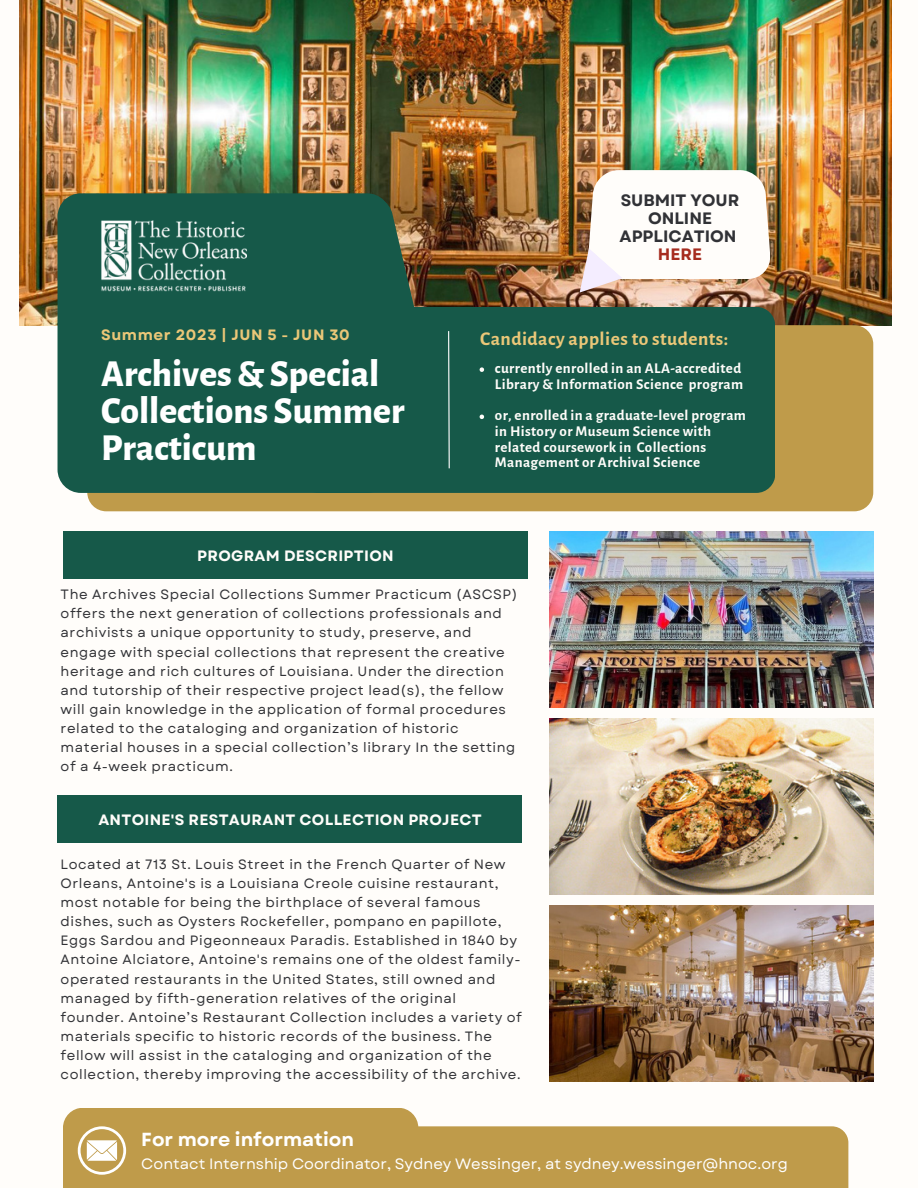
<style>
.page{position:relative;width:918px;height:1188px;background:#fffdfa}
.page>*{position:absolute;margin:0;border:0;box-sizing:border-box;transform-origin:0 0}
.t1{font:800 37.5px/37.2px "Alegreya Sans";color:#fff}
.t2{font:700 19.5px "Alegreya Sans";letter-spacing:.025em;color:#ebc778}
.t3{font:700 18.9px "Garet";color:#fff}
.t4{font:700 16.5px/18px "Garet";color:#313236;text-align:center}
.t5{font:700 16.5px "Garet";color:#a62c1f}
.t6{font:700 15px/15.8px "Alegreya Sans";letter-spacing:.025em;color:#fffdfa}
.t7{font:15px "Garet";color:#fff}
.t8{font:700 15px "Garet";letter-spacing:.02em;color:#fffdfa}
.t9{font:700 15px "Garet";letter-spacing:.04em;color:#ebc778}
.t10{font:13.5px/19.2px "Garet";letter-spacing:.04em;color:#313236}
</style>
<div class="page">
<img style="left:550px;top:532px;width:324px;height:175px">
<img style="left:20px;top:0;width:872px;height:325px">
<div style="left:87px;top:325px;width:786px;height:186px;background:#bf9b4a;border-radius:19px"></div>
<div style="left:58px;top:193px;width:333px;height:300px;background:#165949;border-radius:23px"></div>
<div style="left:299px;top:307px;width:476px;height:186px;background:#165949;border-radius:19px"></div>
<svg style="left:246px;top:194px;width:195px;height:113px"></svg>
<div style="left:63px;top:1108px;width:355px;height:80px;background:#bf9b4a"></div>
<div style="left:290px;top:1126px;width:558px;height:62px;background:#bf9b4a"></div>
<svg style="left:408px;top:1110px;width:38px;height:17px"></svg>
<svg style="left:580px;top:170px;width:190px;height:123px"></svg>
<svg style="left:78px;top:1126px;width:48px;height:49px"></svg>
<img style="left:101px;top:221px;width:145px;height:71px">
<div style="left:58px;top:796px;width:464px;height:47px;background:#165949"></div>
<img style="left:550px;top:719px;width:324px;height:175px">
<img style="left:550px;top:906px;width:324px;height:175px">
<svg style="left:480px;top:367px;width:4px;height:5px"></svg>
<svg style="left:480px;top:415px;width:4px;height:4px"></svg>
<svg style="left:448px;top:331px;width:2px;height:138px"></svg>
<div style="left:63px;top:532px;width:465px;height:47px;background:#165949"></div>
<p class="t9" style="left:101px;top:324px;width:250px">Summer 2023 | JUN 5 - JUN 30</p>
<h1 class="t1" style="left:101px;top:356px;width:305px">Archives &amp; Special<br>Collections Summer<br>Practicum</h1>
<p class="t8" style="left:197px;top:545px;width:198px">PROGRAM DESCRIPTION</p>
<p class="t4" style="left:620px;top:192px;width:121px">SUBMIT YOUR<br>ONLINE<br>APPLICATION</p>
<p class="t5" style="left:658px;top:243px;width:46px">HERE</p>
<h2 class="t2" style="left:480px;top:329px;width:250px">Candidacy applies to students:</h2>
<p class="t6" style="left:495px;top:361px;width:250px">currently enrolled in an ALA-accredited<br>Library &amp; Information Science program</p>
<p class="t6" style="left:495px;top:408px;width:253px">or, enrolled in a graduate-level program in History or Museum Science with related coursework in Collections Management or Archival Science</p>
<p class="t10" style="left:61px;top:585px;width:458px">The Archives Special Collections Summer Practicum (ASCSP) offers the next generation of collections professionals and archivists a unique opportunity to study, preserve, and engage with special collections that represent the creative heritage and rich cultures of Louisiana. Under the direction and tutorship of their respective project lead(s), the fellow will gain knowledge in the application of formal procedures related to the cataloging and organization of historic material houses in a special collection’s library In the setting of a 4-week practicum.</p>
<p class="t8" style="left:98px;top:809px;width:385px">ANTOINE'S RESTAURANT COLLECTION PROJECT</p>
<p class="t10" style="left:61px;top:855px;width:463px">Located at 713 St. Louis Street in the French Quarter of New Orleans, Antoine's is a Louisiana Creole cuisine restaurant, most notable for being the birthplace of several famous dishes, such as Oysters Rockefeller, pompano en papillote, Eggs Sardou and Pigeonneaux Paradis. Established in 1840 by Antoine Alciatore, Antoine's remains one of the oldest family&shy;operated restaurants in the United States, still owned and managed by fifth-generation relatives of the original founder. Antoine’s Restaurant Collection includes a variety of materials specific to historic records of the business. The fellow will assist in the cataloging and organization of the collection, thereby improving the accessibility of the archive.</p>
<h3 class="t3" style="left:141px;top:1125px;width:214px">For more information</h3>
<p class="t7" style="left:141px;top:1153px;width:648px">Contact Internship Coordinator, Sydney Wessinger, at sydney.wessinger@hnoc.org</p>
</div>
